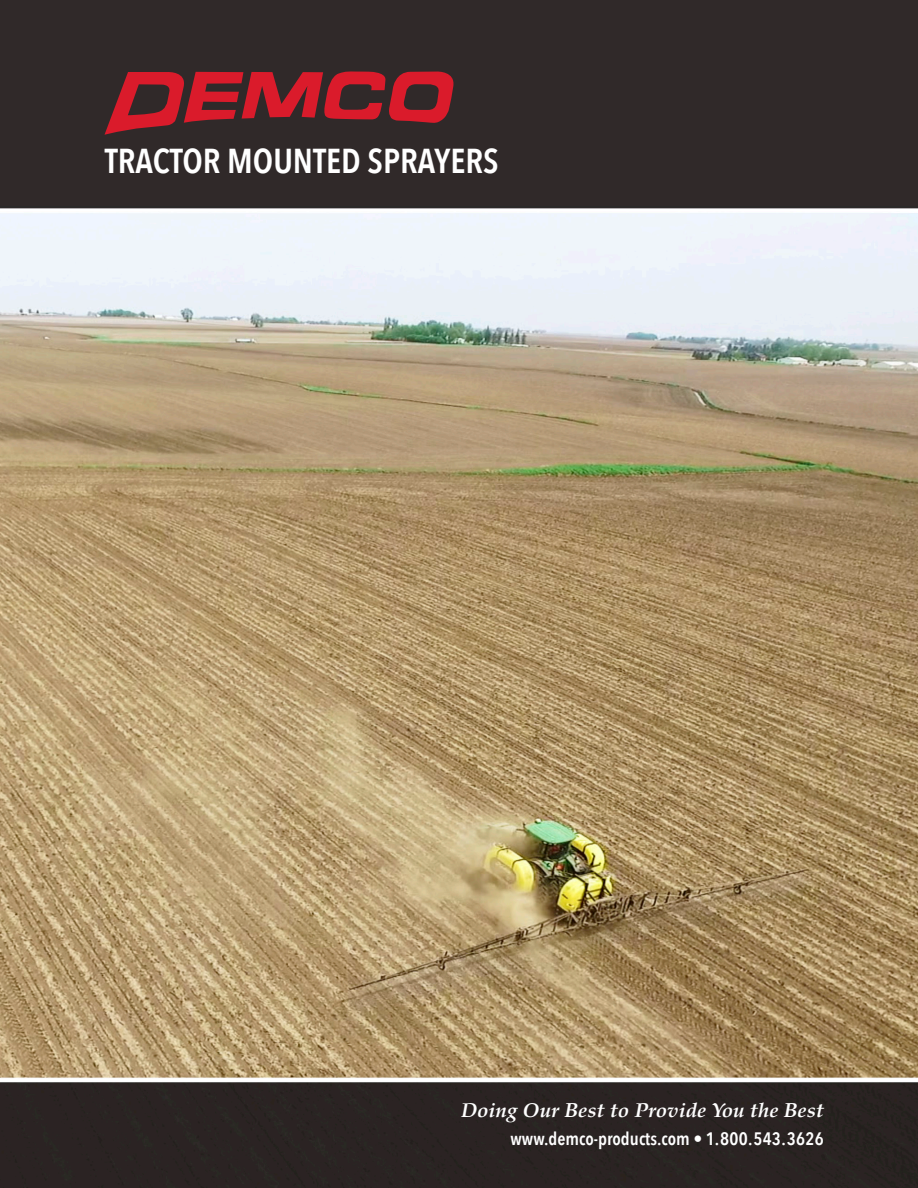
<style>
.page{position:relative;width:918px;height:1188px;background:#fff}
.page>*{position:absolute;margin:0;border:0;box-sizing:border-box;transform-origin:0 0}
.t1{font:600 34.5px "Avenir Next Condensed";color:#fff}
.t2{font:italic 700 20.25px "Palatino";color:#fff}
.t3{font:600 18px "Avenir Next Condensed";color:#fff}
</style>
<div class="page">
<img style="left:0;top:0;width:918px;height:1188px">
<svg style="left:105px;top:71px;width:351px;height:64px;background:#7e2229"></svg>
<p class="t1" style="left:105px;top:131px;width:395px">TRACTOR MOUNTED SPRAYERS</p>
<p class="t2" style="left:461px;top:1093px;width:364px">Doing Our Best to Provide You the Best</p>
<p class="t3" style="left:511px;top:1123px;width:315px">www.demco-products.com • 1.800.543.3626</p>
</div>
